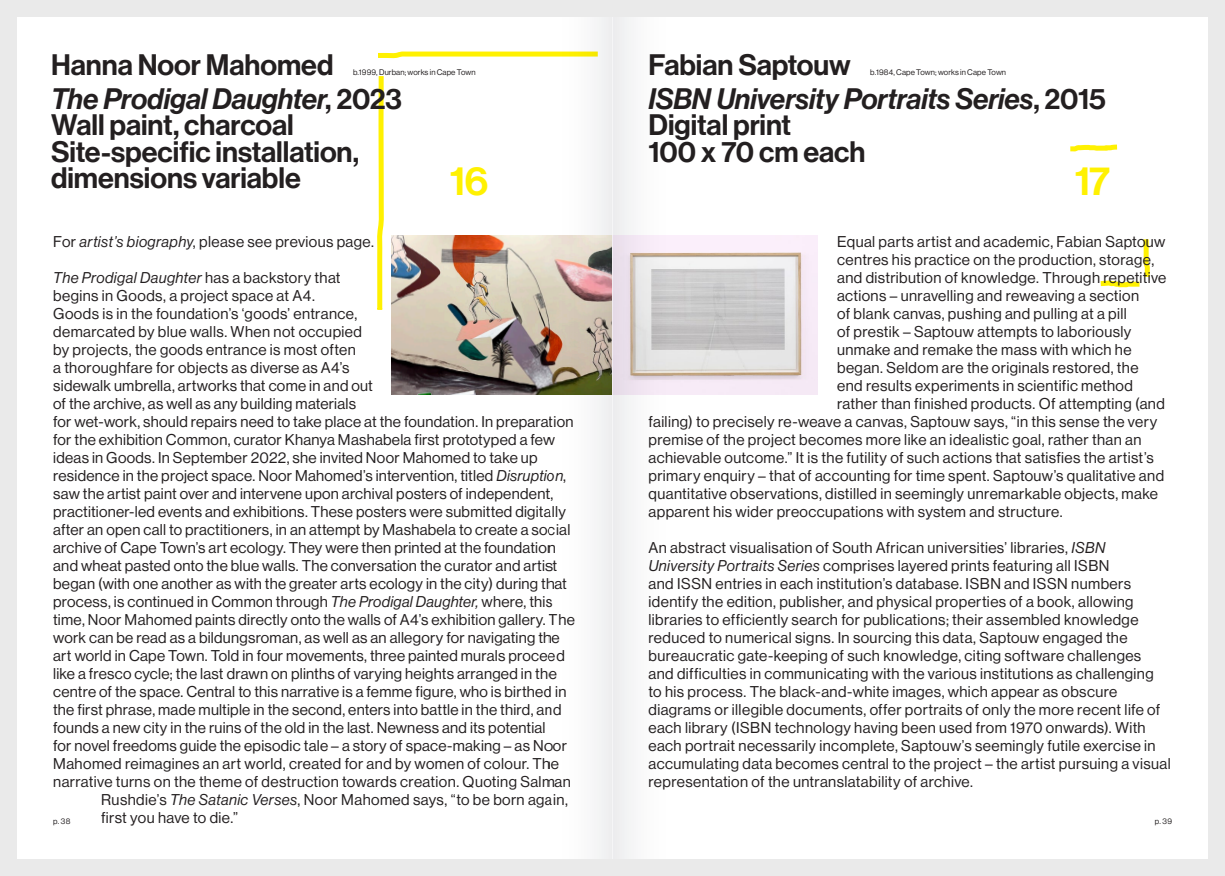
<style>
.page{position:relative;width:1225px;height:876px;background:#eaeaea}
.page>*{position:absolute;margin:0;border:0;box-sizing:border-box;transform-origin:0 0}
.t1{font:500 40px "Neue Haas Grotesk Display Pro 65";color:#fff101}
.t2{font:500 29px/26.4px "Neue Haas Grotesk Display Pro 65";color:#231f20}
.t3{font:italic 500 29px "Neue Haas Grotesk Display Pro 66";letter-spacing:-.005em;color:#231f20}
.t4{font:15.3px/18px "Neue Haas Grotesk Display Pro 55 Roman";letter-spacing:.02em;color:#231f20}
.t5{font:italic 15.3px "Neue Haas Grotesk Display Pro 56";letter-spacing:.025em;color:#231f20}
.t6{font:8px "Neue Haas Grotesk Display Pro 55 Roman";letter-spacing:.015em;color:#231f20}
.s1{font-family:"Neue Haas Grotesk Display Pro 65";font-style:normal}
.s2{font-family:"Neue Haas Grotesk Display Pro 56";font-style:italic}
.s3{font-family:"Neue Haas Grotesk Display Pro 55 Roman";font-style:normal}
</style>
<div class="page">
<div style="left:17px;top:17px;width:1191px;height:842px;background:#fff"></div>
<svg style="left:1070px;top:144px;width:48px;height:8px"></svg>
<svg style="left:1100px;top:239px;width:50px;height:49px"></svg>
<svg style="left:378px;top:51px;width:171px;height:8px"></svg>
<svg style="left:377px;top:76px;width:7px;height:234px;background:#fff449"></svg>
<img style="left:392px;top:235px;width:425px;height:159px">
<svg style="left:549px;top:17px;width:127px;height:842px"></svg>
<hr style="left:612px;top:17px;width:1px;height:842px;background:#fff">
<h2 class="t2" style="left:648px;top:52px;width:204px">Fabian Saptouw</h2>
<h2 class="t2" style="left:51px;top:52px;width:284px">Hanna Noor Mahomed</h2>
<p class="t6" style="left:353px;top:68px;width:124px">b.1999, Durban; works in Cape Town</p>
<h2 class="t3" style="left:51px;top:82px;width:352px">The Prodigal Daughter<span class="s1">, 2023</span></h2>
<h2 class="t2" style="left:51px;top:112px;width:309px">Wall paint, charcoal<br>Site-specific installation, dimensions variable</h2>
<p class="t6" style="left:870px;top:68px;width:137px">b.1984, Cape Town; works in Cape Town</p>
<h2 class="t3" style="left:648px;top:82px;width:459px">ISBN University Portraits Series<span class="s1">, 2015</span></h2>
<h2 class="t2" style="left:648px;top:112px;width:218px">Digital print<br>100 x 70 cm each</h2>
<h1 class="t1" style="left:449px;top:158px;width:40px">16</h1>
<h1 class="t1" style="left:1074px;top:158px;width:37px">17</h1>
<p class="t4" style="left:837px;top:233px;width:330px">Equal parts artist and academic, Fabian Saptouw</p>
<p class="t4" style="left:837px;top:251px;width:318px">centres his practice on the production, storage,</p>
<p class="t4" style="left:837px;top:269px;width:331px">and distribution of knowledge. Through repetitive</p>
<p class="t4" style="left:837px;top:287px;width:303px">actions – unravelling and reweaving a section</p>
<p class="t4" style="left:837px;top:305px;width:291px">of blank canvas, pushing and pulling at a pill</p>
<p class="t4" style="left:837px;top:323px;width:296px">of prestik – Saptouw attempts to laboriously</p>
<p class="t4" style="left:837px;top:341px;width:296px">unmake and remake the mass with which he</p>
<p class="t4" style="left:837px;top:359px;width:303px">began. Seldom are the originals restored, the</p>
<p class="t4" style="left:837px;top:377px;width:297px">end results experiments in scientific method</p>
<p class="t4" style="left:837px;top:395px;width:329px">rather than finished products. Of attempting (and</p>
<p class="t4" style="left:648px;top:413px;width:510px">failing) to precisely re-weave a canvas, Saptouw says, “in this sense the very</p>
<p class="t4" style="left:648px;top:431px;width:494px">premise of the project becomes more like an idealistic goal, rather than an</p>
<p class="t4" style="left:648px;top:449px;width:507px">achievable outcome.” It is the futility of such actions that satisfies the artist’s</p>
<p class="t4" style="left:648px;top:467px;width:517px">primary enquiry – that of accounting for time spent. Saptouw’s qualitative and</p>
<p class="t4" style="left:648px;top:485px;width:511px">quantitative observations, distilled in seemingly unremarkable objects, make</p>
<p class="t4" style="left:648px;top:503px;width:416px">apparent his wider preoccupations with system and structure.</p>
<p class="t4" style="left:648px;top:539px;width:524px">An abstract visualisation of South African universities’ libraries, <span class="s2">ISBN University Portraits Series</span> comprises layered prints featuring all ISBN<br>and ISSN entries in each institution’s database. ISBN and ISSN numbers identify the edition, publisher, and physical properties of a book, allowing libraries to efficiently search for publications; their assembled knowledge reduced to numerical signs. In sourcing this data, Saptouw engaged the bureaucratic gate-keeping of such knowledge, citing software challenges<br>and difficulties in communicating with the various institutions as challenging to his process. The black-and-white images, which appear as obscure diagrams or illegible documents, offer portraits of only the more recent life of each library (ISBN technology having been used from 1970 onwards). With each portrait necessarily incomplete, Saptouw’s seemingly futile exercise in accumulating data becomes central to the project – the artist pursuing a visual representation of the untranslatability of archive.</p>
<p class="t4" style="left:53px;top:233px;width:322px">For <span class="s2">artist’s biography</span>, please see previous page.</p>
<p class="t5" style="left:53px;top:269px;width:289px">The Prodigal Daughter <span class="s3">has a backstory that</span></p>
<p class="t4" style="left:53px;top:287px;width:263px">begins in Goods, a project space at A4.</p>
<p class="t4" style="left:53px;top:305px;width:306px">Goods is in the foundation’s ‘goods’ entrance,</p>
<p class="t4" style="left:53px;top:323px;width:310px">demarcated by blue walls. When not occupied</p>
<p class="t4" style="left:53px;top:341px;width:304px">by projects, the goods entrance is most often</p>
<p class="t4" style="left:53px;top:359px;width:298px">a thoroughfare for objects as diverse as A4’s</p>
<p class="t4" style="left:53px;top:377px;width:321px">sidewalk umbrella, artworks that come in and out</p>
<p class="t4" style="left:53px;top:395px;width:304px">of the archive, as well as any building materials</p>
<p class="t4" style="left:53px;top:413px;width:522px">for wet-work, should repairs need to take place at the foundation. In preparation</p>
<p class="t4" style="left:53px;top:431px;width:503px">for the exhibition Common, curator Khanya Mashabela first prototyped a few</p>
<p class="t4" style="left:53px;top:449px;width:486px">ideas in Goods. In September 2022, she invited Noor Mahomed to take up</p>
<p class="t4" style="left:53px;top:467px;width:514px">residence in the project space. Noor Mahomed’s intervention, titled <span class="s2">Disruption</span>,</p>
<p class="t4" style="left:53px;top:485px;width:501px">saw the artist paint over and intervene upon archival posters of independent,</p>
<p class="t4" style="left:53px;top:503px;width:514px">practitioner-led events and exhibitions. These posters were submitted digitally</p>
<p class="t4" style="left:53px;top:521px;width:518px">after an open call to practitioners, in an attempt by Mashabela to create a social</p>
<p class="t4" style="left:53px;top:539px;width:503px">archive of Cape Town’s art ecology. They were then printed at the foundation</p>
<p class="t4" style="left:53px;top:557px;width:505px">and wheat pasted onto the blue walls. The conversation the curator and artist</p>
<p class="t4" style="left:53px;top:575px;width:515px">began (with one another as with the greater arts ecology in the city) during that</p>
<p class="t4" style="left:53px;top:593px;width:501px">process, is continued in Common through <span class="s2">The Prodigal Daughter,</span> where, this</p>
<p class="t4" style="left:53px;top:611px;width:523px">time, Noor Mahomed paints directly onto the walls of A4’s exhibition gallery. The</p>
<p class="t4" style="left:53px;top:629px;width:508px">work can be read as a bildungsroman, as well as an allegory for navigating the</p>
<p class="t4" style="left:53px;top:647px;width:513px">art world in Cape Town. Told in four movements, three painted murals proceed</p>
<p class="t4" style="left:53px;top:665px;width:505px">like a fresco cycle; the last drawn on plinths of varying heights arranged in the</p>
<p class="t4" style="left:53px;top:683px;width:515px">centre of the space. Central to this narrative is a femme figure, who is birthed in</p>
<p class="t4" style="left:53px;top:701px;width:510px">the first phrase, made multiple in the second, enters into battle in the third, and</p>
<p class="t4" style="left:53px;top:719px;width:494px">founds a new city in the ruins of the old in the last. Newness and its potential</p>
<p class="t4" style="left:53px;top:737px;width:515px">for novel freedoms guide the episodic tale – a story of space-making – as Noor</p>
<p class="t4" style="left:53px;top:755px;width:507px">Mahomed reimagines an art world, created for and by women of colour. The</p>
<p class="t4" style="left:53px;top:773px;width:519px">narrative turns on the theme of destruction towards creation. Quoting Salman</p>
<p class="t4" style="left:101px;top:791px;width:468px">Rushdie’s <span class="s2">The Satanic Verses</span>, Noor Mahomed says, “to be born again,</p>
<p class="t4" style="left:101px;top:809px;width:139px">first you have to die.”</p>
<p class="t6" style="left:53px;top:816px;width:19px">p. 38</p>
<p class="t6" style="left:1154px;top:816px;width:19px">p. 39</p>
</div>
